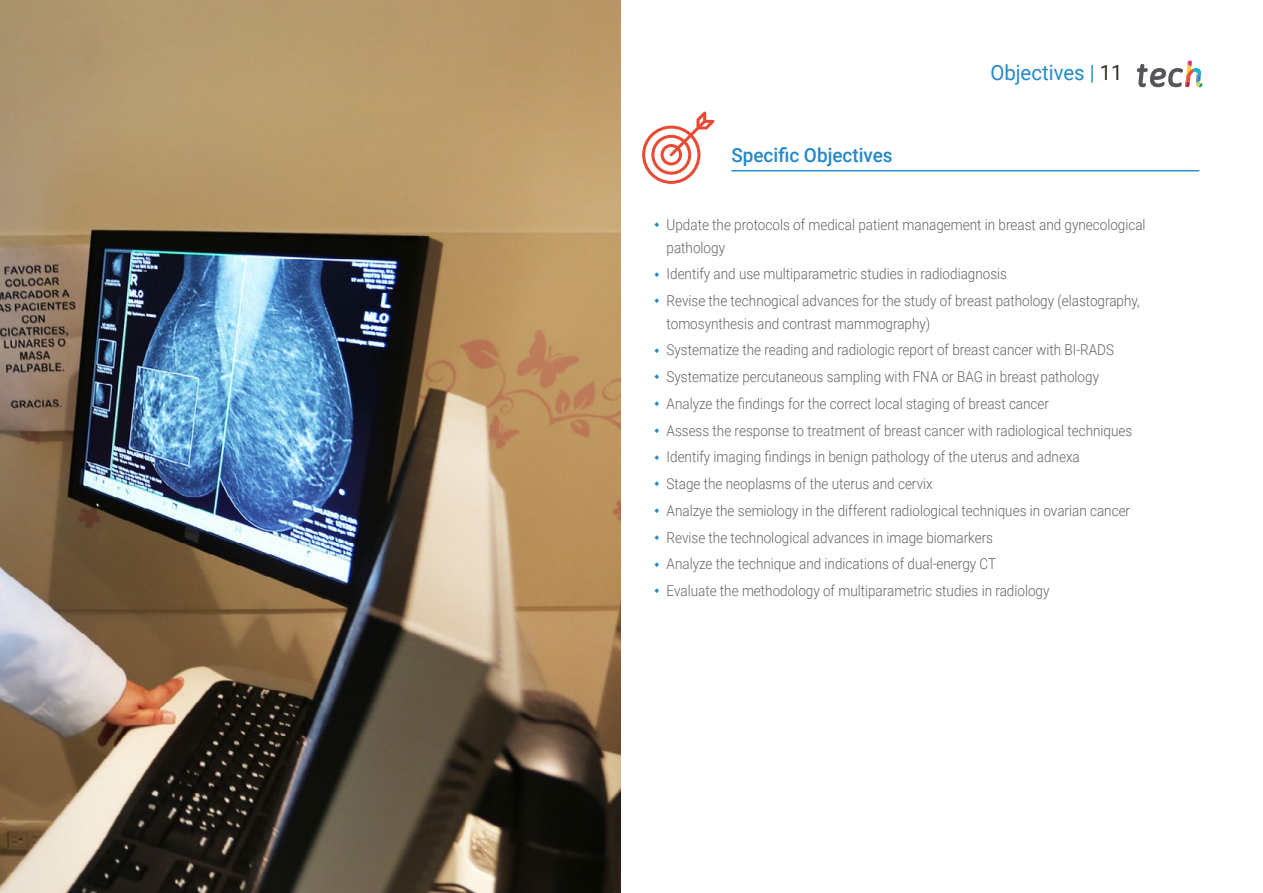
<style>
.page{position:relative;width:1263px;height:893px;background:#fff}
.page>*{position:absolute;margin:0;border:0;box-sizing:border-box;transform-origin:0 0}
.t1{font:21px "Roboto";color:#2488c9}
.t2{font:500 19.5px "Roboto";color:#2488c9}
.t3{font:300 15px/26.7px "Roboto";color:#61646a;scale:.9 1}
.s1{color:#312e20}
</style>
<div class="page">
<svg style="left:642px;top:111px;width:72px;height:73px"></svg>
<hr style="left:731px;top:170px;width:468px;height:1px;background:#2488c9">
<img style="left:0;top:0;width:621px;height:893px">
<svg style="left:1137px;top:61px;width:65px;height:27px"></svg>
<h2 class="t2" style="left:731px;top:142px;width:163px">Specific Objectives</h2>
<h1 class="t1" style="left:990px;top:57px;width:134px">Objectives | <span class="s1">11</span></h1>
<p class="t3" style="left:666px;top:213px;width:534px;line-height:22.5px">Update the protocols of medical patient management in breast and gynecological pathology</p>
<p class="t3" style="left:666px;top:260px;width:527px">Identify and use multiparametric studies in radiodiagnosis<br>Revise the technogical advances for the study of breast pathology (elastography,</p>
<p class="t3" style="left:666px;top:309px;width:519px">tomosynthesis and contrast mammography)<br>Systematize the reading and radiologic report of breast cancer with BI-RADS Systematize percutaneous sampling with FNA or BAG in breast pathology Analyze the findings for the correct local staging of breast cancer<br>Assess the response to treatment of breast cancer with radiological techniques Identify imaging findings in benign pathology of the uterus and adnexa<br>Stage the neoplasms of the uterus and cervix<br>Analzye the semiology in the different radiological techniques in ovarian cancer Revise the technological advances in image biomarkers<br>Analyze the technique and indications of dual-energy CT<br>Evaluate the methodology of multiparametric studies in radiology</p>
</div>
